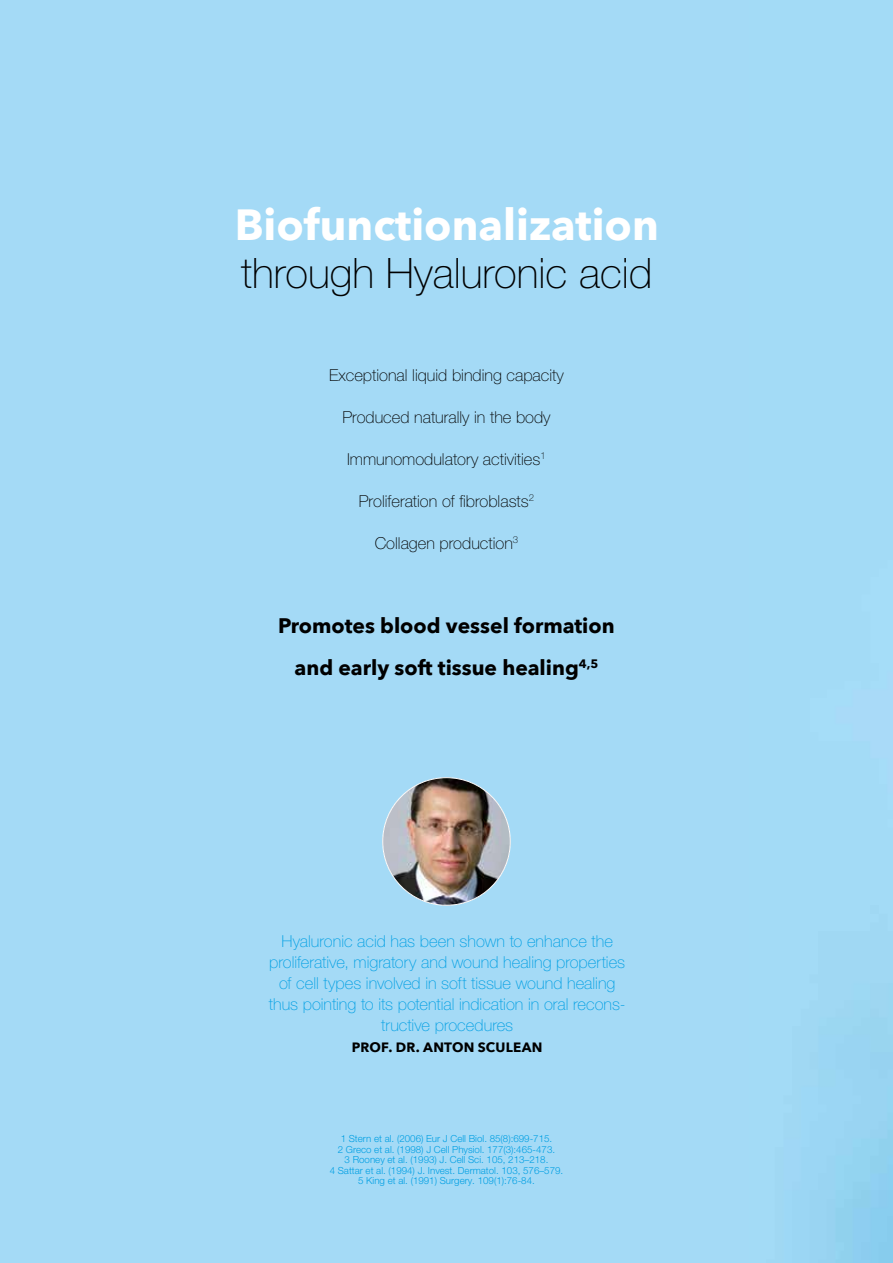
<style>
.page{position:relative;width:893px;height:1263px;background:#a4daf6}
.page>*{position:absolute;margin:0;border:0;box-sizing:border-box;transform-origin:0 0}
.t1{font:700 43.5px "Avenir Next";color:#fff}
.t2{font:100 42px "Helvetica Neue LT Pro";color:#000}
.t3{font:700 21px/42px "Avenir Next";color:#000;text-align:center}
.t4{font:100 16.5px/21px "Helvetica Neue LT Pro";color:#009fe3;text-align:center}
.t5{font:100 16.5px "Helvetica Neue LT Pro";color:#000}
.t6{font:700 13.5px "Avenir Next";letter-spacing:.015em;color:#000}
.t7{font:300 9.75px/10.5px "Helvetica Neue LT Pro";color:#009fe3;text-align:center}
</style>
<div class="page">
<img style="left:383px;top:778px;width:127px;height:127px;border-radius:64px">
<h1 class="t1" style="left:235px;top:187px;width:426px">Biofunctionalization</h1>
<h2 class="t2" style="left:241px;top:248px;width:413px">through Hyaluronic acid</h2>
<h3 class="t5" style="left:329px;top:365px;width:236px">Exceptional liquid binding capacity</h3>
<h3 class="t5" style="left:342px;top:407px;width:210px">Produced naturally in the body</h3>
<h3 class="t5" style="left:347px;top:449px;width:200px">Immunomodulatory activities<sup>1</sup></h3>
<h3 class="t5" style="left:359px;top:491px;width:177px">Proliferation of fibroblasts<sup>2</sup></h3>
<h3 class="t5" style="left:375px;top:533px;width:145px">Collagen production<sup>3</sup></h3>
<h3 class="t3" style="left:278px;top:604px;width:338px">Promotes blood vessel formation and early soft tissue healing<sup>4,5</sup></h3>
<h3 class="t4" style="left:269px;top:930px;width:358px">Hyaluronic acid has been shown to enhance the proliferative, migratory and wound healing properties of cell types involved in soft tissue wound healing thus pointing to its potential indication in oral recons&shy;tructive procedures</h3>
<h3 class="t6" style="left:352px;top:1035px;width:192px">PROF. DR. ANTON SCULEAN</h3>
<p class="t7" style="left:330px;top:1133px;width:235px">1 Stern et al. (2006) Eur J Cell Biol. 85(8):699-715.<br>2 Greco et al. (1998) J Cell Physiol. 177(3):465-473.<br>3 Rooney et al. (1993) J. Cell Sci. 105, 213–218.<br>4 Sattar et al. (1994) J. Invest. Dermatol. 103, 576–579.<br>5 King et al. (1991) Surgery. 109(1):76-84.</p>
</div>
